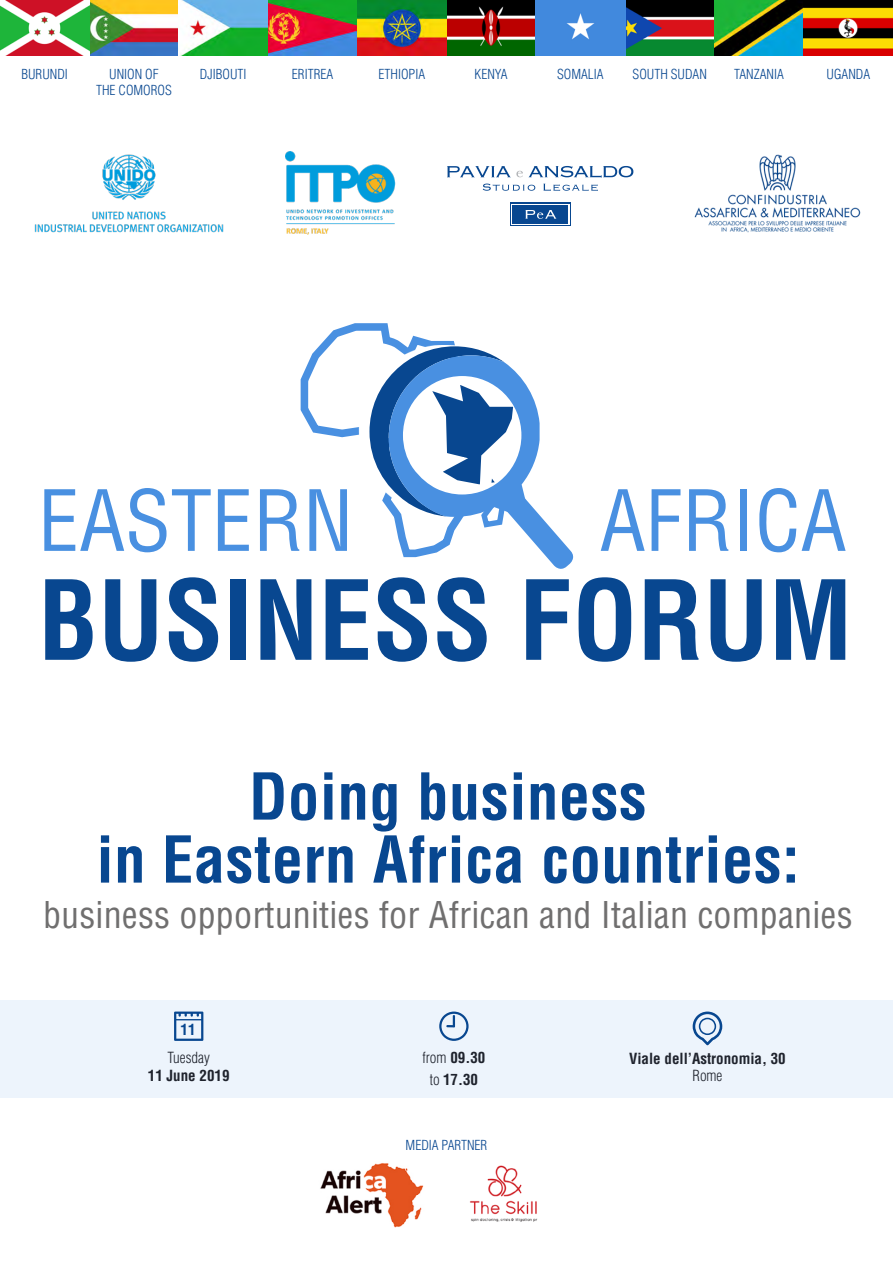
<style>
.page{position:relative;width:893px;height:1263px;background:#fff}
.page>*{position:absolute;margin:0;border:0;box-sizing:border-box;transform-origin:0 0}
.t1{font:700 condensed 107.4px "Helvetica";color:#084790}
.t2{font:condensed 82.2px "Helvetica";color:#4990e1}
.t3{font:700 condensed 63px/63px "Helvetica";letter-spacing:.005em;color:#084790;text-align:center}
.t4{font:condensed 36px "Helvetica";letter-spacing:.005em;color:#706f6f}
.t5{font:700 condensed 15px/22.2px "Helvetica";color:#1f232d;text-align:center}
.t6{font:300 condensed 15px "Helvetica";color:#1f232d}
.t7{font:700 condensed 15px "Helvetica";color:#084790}
.t8{font:300 condensed 13.5px/16.2px "Helvetica";color:#084790;text-align:center}
.s1{font-weight:300}
</style>
<div class="page">
<div style="left:0;top:1000px;width:893px;height:98px;background:#edf4fc"></div>
<svg style="left:693px;top:1011px;width:29px;height:34px"></svg>
<svg style="left:439px;top:1011px;width:30px;height:30px"></svg>
<svg style="left:174px;top:1011px;width:29px;height:30px"></svg>
<img style="left:0;top:0;width:893px;height:55px">
<div style="left:510px;top:203px;width:60px;height:23px;background:#084790"></div>
<div style="left:511px;top:204px;width:58px;height:21px;background:#fff"></div>
<div style="left:512px;top:205px;width:56px;height:19px;background:#084790"></div>
<svg style="left:525px;top:210px;width:31px;height:9px"></svg>
<svg style="left:483px;top:184px;width:52px;height:7px"></svg>
<svg style="left:543px;top:184px;width:55px;height:7px"></svg>
<svg style="left:447px;top:166px;width:76px;height:11px"></svg>
<svg style="left:529px;top:166px;width:104px;height:12px"></svg>
<img style="left:34px;top:154px;width:190px;height:79px">
<img style="left:286px;top:151px;width:109px;height:83px">
<img style="left:694px;top:154px;width:166px;height:78px">
<svg style="left:300px;top:323px;width:274px;height:246px"></svg>
<img style="left:320px;top:1163px;width:104px;height:65px">
<img style="left:470px;top:1165px;width:67px;height:57px">
<p class="t8" style="left:21px;top:66px;width:48px">BURUNDI</p>
<p class="t8" style="left:96px;top:66px;width:77px">UNION OF<br>THE COMOROS</p>
<p class="t8" style="left:200px;top:66px;width:48px">DJIBOUTI</p>
<p class="t8" style="left:292px;top:66px;width:43px">ERITREA</p>
<p class="t8" style="left:379px;top:66px;width:48px">ETHIOPIA</p>
<p class="t8" style="left:475px;top:66px;width:35px">KENYA</p>
<p class="t8" style="left:557px;top:66px;width:48px">SOMALIA</p>
<p class="t8" style="left:633px;top:66px;width:76px">SOUTH SUDAN</p>
<p class="t8" style="left:734px;top:66px;width:51px">TANZANIA</p>
<p class="t8" style="left:827px;top:66px;width:45px">UGANDA</p>
<h2 class="t2" style="left:38px;top:469px;width:317px">EASTERN</h2>
<h2 class="t2" style="left:600px;top:469px;width:248px">AFRICA</h2>
<h1 class="t1" style="left:38px;top:553px;width:816px">BUSINESS FORUM</h1>
<h3 class="t3" style="left:96px;top:765px;width:705px">Doing business<br>in Eastern Africa countries:</h3>
<h3 class="t4" style="left:43px;top:892px;width:811px">business opportunities for African and Italian companies</h3>
<p class="t7" style="left:181px;top:1020px;width:16px">11</p>
<p class="t6" style="left:168px;top:1048px;width:44px">Tuesday</p>
<p class="t5" style="left:148px;top:1064px;width:83px">11 June 2019</p>
<p class="t5" style="left:422px;top:1046px;width:64px"><span class="s1">from</span> 09.30 <span class="s1">to</span> 17.30</p>
<p class="t8" style="left:406px;top:1137px;width:83px">MEDIA PARTNER</p>
<p class="t5" style="left:629px;top:1047px;width:158px">Viale dell’Astronomia, 30</p>
<p class="t6" style="left:693px;top:1066px;width:31px">Rome</p>
</div>
